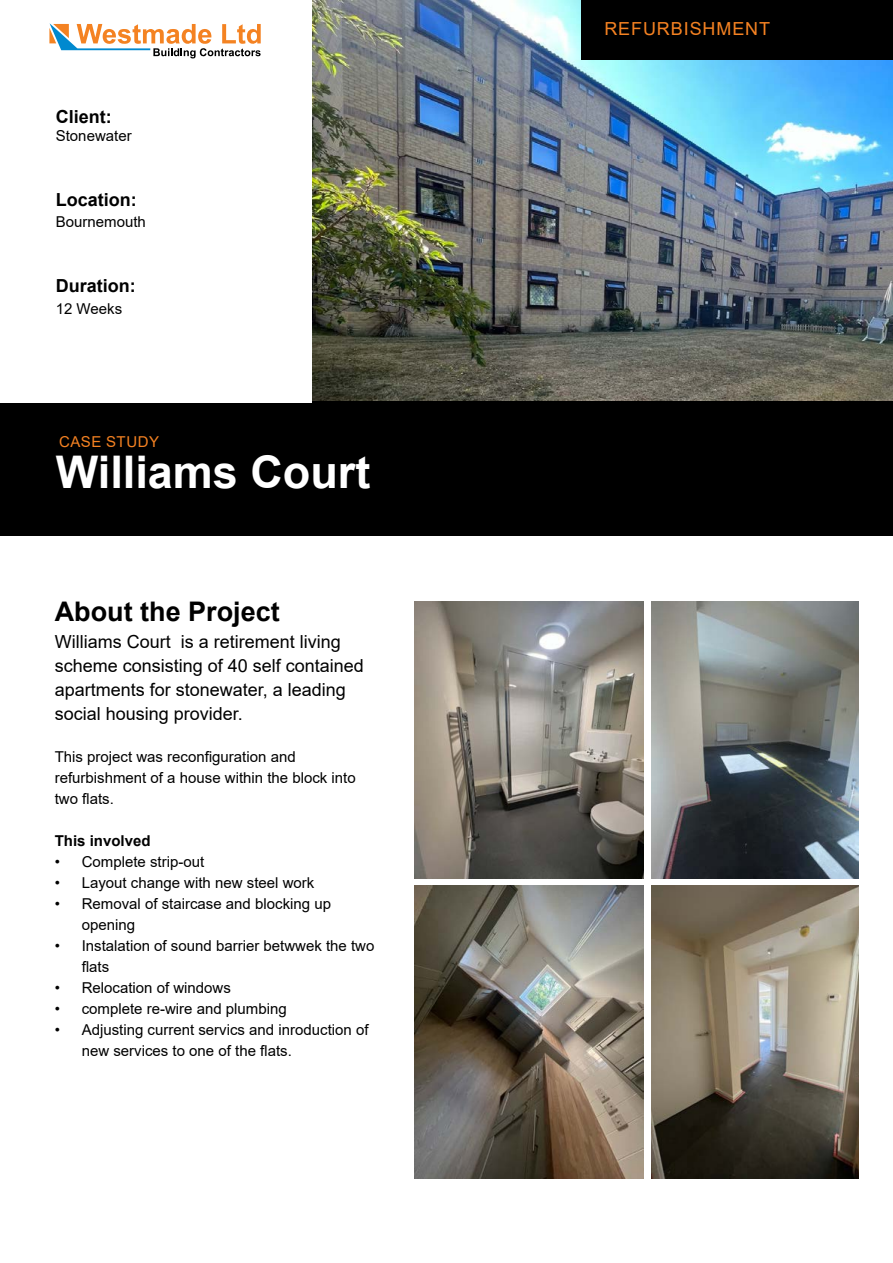
<style>
.page{position:relative;width:893px;height:1263px;background:#fff}
.page>*{position:absolute;margin:0;border:0;box-sizing:border-box;transform-origin:0 0}
.t1{font:700 45px "Arial";color:#fff}
.t2{font:700 27px "Arial";color:#000}
.t3{font:18px/24px "Arial";color:#000}
.t4{font:700 18px "Arial";color:#000}
.t5{font:18px "Arial";letter-spacing:.05em;color:#f58222}
.t6{font:15px/21px "Arial";color:#000}
.t7{font:700 15px "Arial";color:#000}
.t8{font:15px "Arial";letter-spacing:.035em;color:#f58222}
</style>
<div class="page">
<img style="left:312px;top:0;width:581px;height:402px">
<div style="left:0;top:402px;width:893px;height:134px;background:#000"></div>
<img style="left:414px;top:885px;width:229px;height:293px">
<img style="left:414px;top:602px;width:229px;height:276px">
<div style="left:0;top:0;width:311px;height:403px;background:#fff"></div>
<div style="left:581px;top:0;width:312px;height:60px;background:#000"></div>
<svg style="left:49px;top:23px;width:212px;height:35px"></svg>
<img style="left:651px;top:602px;width:208px;height:276px">
<img style="left:651px;top:885px;width:208px;height:293px">
<p class="t4" style="left:56px;top:104px;width:57px">Client:</p>
<p class="t6" style="left:56px;top:125px;width:77px">Stonewater</p>
<p class="t4" style="left:56px;top:187px;width:83px">Location:</p>
<p class="t6" style="left:56px;top:211px;width:92px">Bournemouth</p>
<p class="t4" style="left:56px;top:273px;width:81px">Duration:</p>
<p class="t6" style="left:56px;top:298px;width:68px">12 Weeks</p>
<p class="t8" style="left:59px;top:431px;width:102px">CASE STUDY</p>
<h1 class="t1" style="left:56px;top:441px;width:316px">Williams Court</h1>
<h2 class="t2" style="left:55px;top:593px;width:227px">About the Project</h2>
<p class="t3" style="left:55px;top:630px;width:311px">Williams Court is a retirement living scheme consisting of 40 self contained apartments for stonewater, a leading social housing provider.</p>
<p class="t6" style="left:55px;top:746px;width:302px">This project was reconfiguration and refurbishment of a house within the block into two flats.</p>
<p class="t7" style="left:55px;top:830px;width:97px">This involved</p>
<p class="t6" style="left:55px;top:851px;width:151px">• Complete strip-out</p>
<p class="t6" style="left:55px;top:872px;width:261px">• Layout change with new steel work</p>
<p class="t6" style="left:82px;top:893px;width:251px;text-indent:-27px">• Removal of staircase and blocking up opening</p>
<p class="t6" style="left:82px;top:935px;width:294px;text-indent:-27px">• Instalation of sound barrier betwwek the two flats</p>
<p class="t6" style="left:55px;top:977px;width:178px">• Relocation of windows</p>
<p class="t6" style="left:55px;top:998px;width:234px">• complete re-wire and plumbing</p>
<p class="t6" style="left:82px;top:1019px;width:288px;text-indent:-27px">• Adjusting current servics and inroduction of new services to one of the flats.</p>
<p class="t5" style="left:604px;top:16px;width:167px">REFURBISHMENT</p>
</div>
